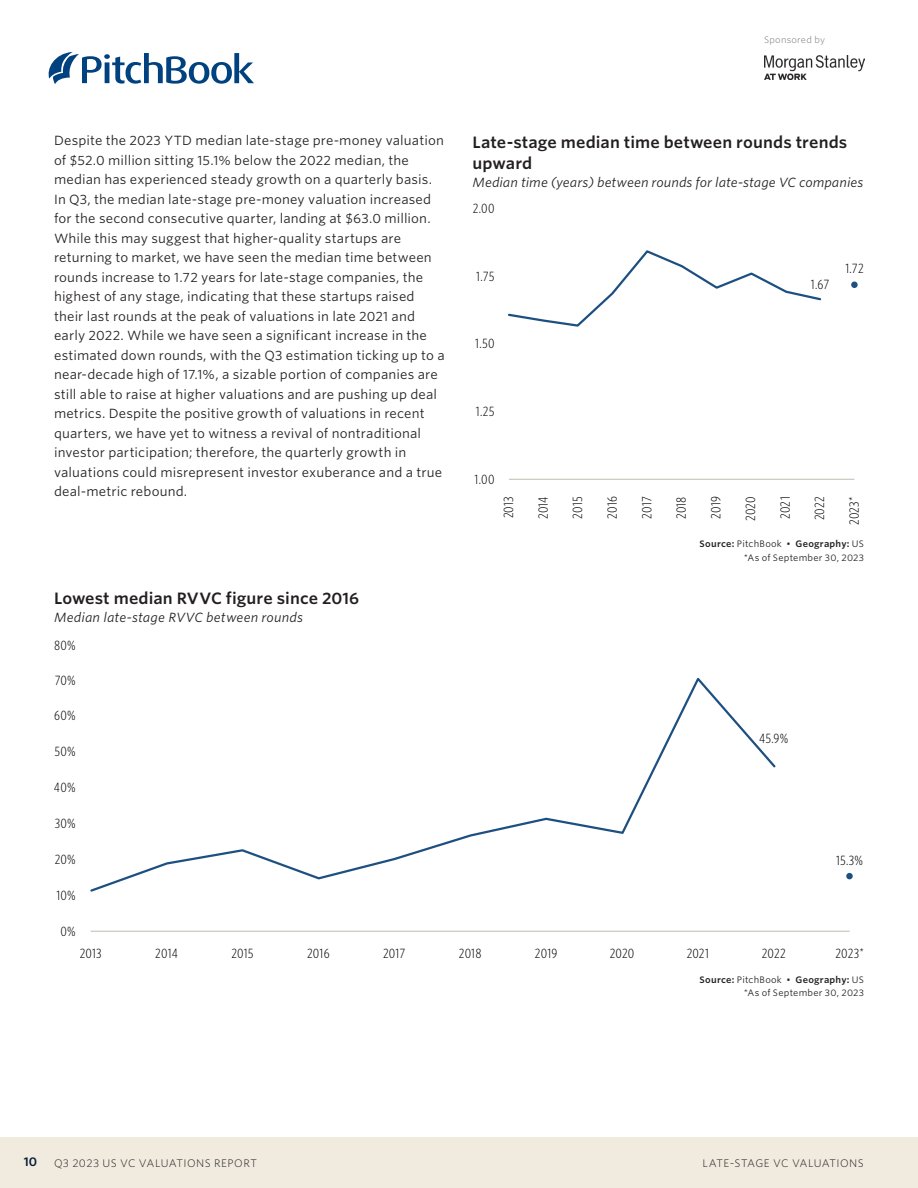
<style>
.page{position:relative;width:918px;height:1188px;background:#fff}
.page>*{position:absolute;margin:0;border:0;box-sizing:border-box;transform-origin:0 0}
.CR_Chart_title{font:600 15.75px/21px "Whitney S Sm";letter-spacing:.005em;color:#231f20}
.CR_Body_copy_-_runt_control{font:12.75px/19.5px "Whitney S Sm";letter-spacing:.01em;color:#231f20}
.t1{font:300 12.75px "Whitney Cond S Sm";letter-spacing:.005em;color:#000}
.CR_Chart_narrative_title{font:italic 12.75px "Whitney S Sm";letter-spacing:.005em;color:#231f20}
.t2{font:600 12px "Whitney S Sm";color:#051c38}
.t3{font:300 10.5px "Whitney S Sm";letter-spacing:.04em;color:#231f20}
.CR_Source_tag{font:600 9px "Whitney S Sm";letter-spacing:.025em;color:#231f20}
.CR_Source_tag-2{font:9px "Whitney S Sm";letter-spacing:.03em;color:#231f20}
.t4{font:300 9px "Whitney S Sm";letter-spacing:.025em;color:#78766f}
.s1{font-weight:400}
</style>
<div class="page">
<div style="left:0;top:1137px;width:918px;height:51px;background:#f0ebde"></div>
<svg style="left:49px;top:52px;width:205px;height:32px"></svg>
<img style="left:765px;top:56px;width:99px;height:23px">
<hr style="left:509px;top:479px;width:345px;height:1px;background:#c0bcb2">
<svg style="left:508px;top:250px;width:314px;height:77px"></svg>
<div style="left:851px;top:282px;width:7px;height:6px;background:#1c5080;border-radius:50%"></div>
<hr style="left:91px;top:931px;width:759px;height:1px;background:#c0bcb2">
<svg style="left:90px;top:677px;width:686px;height:215px"></svg>
<div style="left:846px;top:873px;width:7px;height:6px;background:#1d5080;border-radius:50%"></div>
<p class="t4" style="left:764px;top:34px;width:62px">Sponsored by</p>
<p class="CR_Body_copy_-_runt_control" style="left:54px;top:131px;width:392px">Despite the 2023 YTD median late-stage pre-money valuation of $52.0 million sitting 15.1% below the 2022 median, the median has experienced steady growth on a quarterly basis.<br>In Q3, the median late-stage pre-money valuation increased for the second consecutive quarter, landing at $63.0 million.<br>While this may suggest that higher-quality startups are returning to market, we have seen the median time between rounds increase to 1.72 years for late-stage companies, the highest of any stage, indicating that these startups raised their last rounds at the peak of valuations in late 2021 and early 2022. While we have seen a significant increase in the estimated down rounds, with the Q3 estimation ticking up to a near-decade high of 17.1%, a sizable portion of companies are still able to raise at higher valuations and are pushing up deal metrics. Despite the positive growth of valuations in recent quarters, we have yet to witness a revival of nontraditional investor participation; therefore, the quarterly growth in valuations could misrepresent investor exuberance and a true deal-metric rebound.</p>
<p class="CR_Chart_title" style="left:54px;top:587px;width:307px">Lowest median RVVC figure since 2016</p>
<p class="CR_Chart_narrative_title" style="left:54px;top:608px;width:251px">Median late-stage RVVC between rounds</p>
<p class="t1" style="left:54px;top:637px;width:23px">80%</p>
<p class="t1" style="left:55px;top:673px;width:22px">70%</p>
<p class="t1" style="left:54px;top:708px;width:23px">60%</p>
<p class="t1" style="left:55px;top:743px;width:23px">50%</p>
<p class="t1" style="left:54px;top:779px;width:23px">40%</p>
<p class="t1" style="left:55px;top:815px;width:22px">30%</p>
<p class="t1" style="left:55px;top:851px;width:23px">20%</p>
<p class="t1" style="left:56px;top:887px;width:21px">10%</p>
<p class="t1" style="left:61px;top:923px;width:17px">0%</p>
<p class="CR_Chart_title" style="left:473px;top:131px;width:376px">Late-stage median time between rounds trends upward</p>
<p class="CR_Chart_narrative_title" style="left:473px;top:173px;width:392px">Median time (years) between rounds for late-stage VC companies</p>
<p class="t1" style="left:473px;top:200px;width:23px">2.00</p>
<p class="t1" style="left:476px;top:268px;width:20px">1.75</p>
<p class="t1" style="left:475px;top:335px;width:21px">1.50</p>
<p class="t1" style="left:476px;top:403px;width:20px">1.25</p>
<p class="t1" style="left:811px;top:276px;width:20px">1.67</p>
<p class="t1" style="left:845px;top:261px;width:20px">1.72</p>
<p class="t1" style="left:475px;top:471px;width:21px">1.00</p>
<p class="t1" style="left:500px;top:518px;width:23px;rotate:-90deg">2013</p>
<p class="t1" style="left:535px;top:519px;width:24px;rotate:-90deg">2014</p>
<p class="t1" style="left:569px;top:519px;width:24px;rotate:-90deg">2015</p>
<p class="t1" style="left:604px;top:519px;width:24px;rotate:-90deg">2016</p>
<p class="t1" style="left:639px;top:519px;width:24px;rotate:-90deg">2017</p>
<p class="t1" style="left:673px;top:519px;width:24px;rotate:-90deg">2018</p>
<p class="t1" style="left:708px;top:519px;width:24px;rotate:-90deg">2019</p>
<p class="t1" style="left:742px;top:521px;width:26px;rotate:-90deg">2020</p>
<p class="t1" style="left:777px;top:519px;width:24px;rotate:-90deg">2021</p>
<p class="t1" style="left:811px;top:520px;width:26px;rotate:-90deg">2022</p>
<p class="t1" style="left:846px;top:525px;width:30px;rotate:-90deg">2023*</p>
<p class="CR_Source_tag" style="left:700px;top:538px;width:166px">Source: <span class="s1">PitchBook •</span> Geography: <span class="s1">US</span></p>
<p class="CR_Source_tag-2" style="left:744px;top:551px;width:122px">*As of September 30, 2023</p>
<p class="t1" style="left:759px;top:730px;width:30px">45.9%</p>
<p class="t1" style="left:836px;top:852px;width:28px">15.3%</p>
<p class="t1" style="left:80px;top:945px;width:23px">2013</p>
<p class="t1" style="left:155px;top:945px;width:24px">2014</p>
<p class="t1" style="left:231px;top:945px;width:24px">2015</p>
<p class="t1" style="left:307px;top:945px;width:24px">2016</p>
<p class="t1" style="left:383px;top:945px;width:24px">2017</p>
<p class="t1" style="left:459px;top:945px;width:24px">2018</p>
<p class="t1" style="left:535px;top:945px;width:24px">2019</p>
<p class="t1" style="left:610px;top:945px;width:26px">2020</p>
<p class="t1" style="left:687px;top:945px;width:24px">2021</p>
<p class="t1" style="left:762px;top:945px;width:26px">2022</p>
<p class="t1" style="left:835px;top:945px;width:30px">2023*</p>
<p class="t2" style="left:24px;top:1153px;width:15px">10</p>
<p class="t3" style="left:54px;top:1156px;width:204px">Q3 2023 US VC VALUATIONS REPORT</p>
<p class="CR_Source_tag" style="left:700px;top:973px;width:166px">Source: <span class="s1">PitchBook •</span> Geography: <span class="s1">US</span></p>
<p class="CR_Source_tag-2" style="left:744px;top:987px;width:122px">*As of September 30, 2023</p>
<p class="t3" style="left:703px;top:1156px;width:163px">LATE-STAGE VC VALUATIONS</p>
</div>
